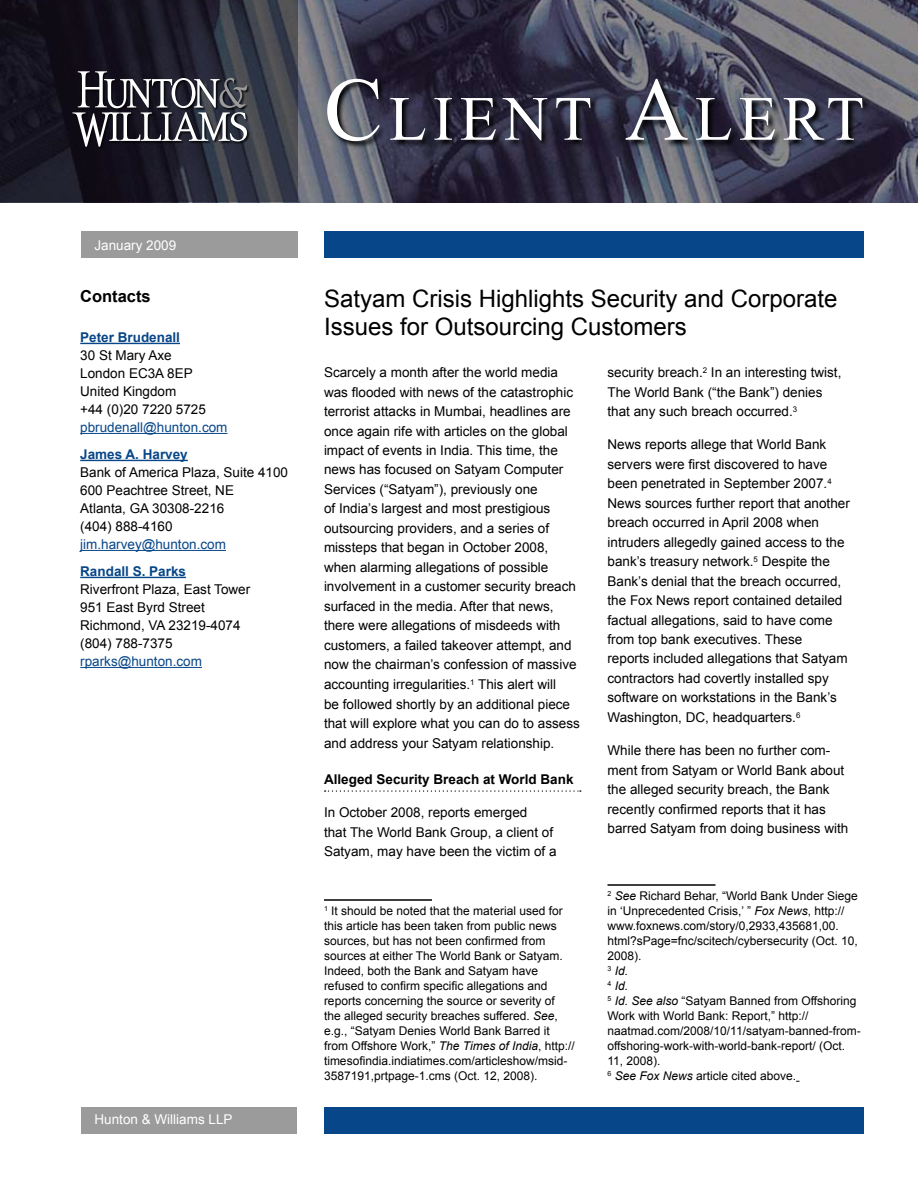
<style>
.page{position:relative;width:918px;height:1188px;background:#fff}
.page>*{position:absolute;margin:0;border:0;box-sizing:border-box;transform-origin:0 0}
.t1{font:63px "Times New Roman";letter-spacing:.1em;color:#fff}
.t2{font:24px/28.5px "Arial";color:#000}
.t3{font:700 16.5px "Arial";color:#000}
.t4{font:13.5px/19.5px "Arial";color:#000}
.t5{font:13.5px "Arial";color:#074688}
.t6{font:700 13.5px "Arial";color:#074688}
.t7{font:700 13.5px "Arial";color:#000}
.t8{font:13.5px "Arial";color:#fff}
.t9{font:12px/15px "Arial";color:#000}
.s1{font-size:90px}
.s2{font-style:italic}
</style>
<div class="page">
<img style="left:298px;top:0;width:620px;height:202px">
<svg style="left:0;top:0;width:298px;height:202px;background:#23222e"></svg>
<div style="left:324px;top:1107px;width:540px;height:27px;background:#074688"></div>
<div style="left:324px;top:231px;width:540px;height:27px;background:#074688"></div>
<div style="left:81px;top:231px;width:217px;height:27px;background:#9b9b9c"></div>
<div style="left:81px;top:1107px;width:216px;height:27px;background:#9b9b9c"></div>
<div style="left:72px;top:72px;width:178px;height:78px;background:#000;opacity:.75"></div>
<svg style="left:72px;top:71px;width:175px;height:76px;background:#505058"></svg>
<svg style="left:326px;top:78px;width:544px;height:71px;background:#334"></svg>
<svg style="left:325px;top:790px;width:256px;height:2px"></svg>
<hr style="left:324px;top:899px;width:108px;height:2px;background:#000">
<hr style="left:608px;top:884px;width:108px;height:2px;background:#000">
<hr style="left:80px;top:343px;width:100px;height:1px;background:#074688">
<hr style="left:80px;top:433px;width:148px;height:1px;background:#074688">
<hr style="left:80px;top:460px;width:108px;height:1px;background:#074688">
<hr style="left:80px;top:550px;width:146px;height:1px;background:#074688">
<hr style="left:80px;top:577px;width:106px;height:1px;background:#074688">
<hr style="left:80px;top:667px;width:122px;height:1px;background:#074688">
<h1 class="t1" style="left:324px;top:76px;width:542px"><span class="s1">C</span>LIENT <span class="s1">A</span>LERT</h1>
<p class="t8" style="left:94px;top:236px;width:83px">January 2009</p>
<p class="t3" style="left:80px;top:285px;width:72px">Contacts</p>
<p class="t6" style="left:80px;top:328px;width:101px">Peter Brudenall</p>
<p class="t4" style="left:80px;top:346px;width:127px;line-height:18px">30 St Mary Axe<br>London EC3A 8EP<br>United Kingdom<br>+44 (0)20 7220 5725</p>
<p class="t5" style="left:80px;top:418px;width:149px">pbrudenall@hunton.com</p>
<p class="t6" style="left:80px;top:445px;width:109px">James A. Harvey</p>
<p class="t4" style="left:80px;top:463px;width:209px;line-height:18px">Bank of America Plaza, Suite 4100<br>600 Peachtree Street, NE<br>Atlanta, GA 30308-2216<br>(404) 888-4160</p>
<p class="t5" style="left:80px;top:535px;width:147px">jim.harvey@hunton.com</p>
<p class="t6" style="left:80px;top:562px;width:107px">Randall S. Parks</p>
<p class="t4" style="left:80px;top:580px;width:172px;line-height:18px">Riverfront Plaza, East Tower<br>951 East Byrd Street<br>Richmond, VA 23219-4074 (804) 788-7375</p>
<p class="t5" style="left:80px;top:652px;width:123px">rparks@hunton.com</p>
<p class="t8" style="left:94px;top:1111px;width:140px">Hunton &amp; Williams LLP</p>
<h2 class="t2" style="left:324px;top:285px;width:515px">Satyam Crisis Highlights Security and Corporate<br>Issues for Outsourcing Customers</h2>
<p class="t4" style="left:324px;top:363px;width:257px">Scarcely a month after the world media was flooded with news of the catastrophic terrorist attacks in Mumbai, headlines are once again rife with articles on the global impact of events in India. This time, the news has focused on Satyam Computer Services (“Satyam”), previously one<br>of India’s largest and most prestigious outsourcing providers, and a series of missteps that began in October 2008, when alarming allegations of possible involvement in a customer security breach surfaced in the media. After that news, there were allegations of misdeeds with customers, a failed takeover attempt, and now the chairman’s confession of massive accounting irregularities.<sup>1</sup> This alert will<br>be followed shortly by an additional piece that will explore what you can do to assess and address your Satyam relationship.</p>
<p class="t7" style="left:324px;top:771px;width:251px">Alleged Security Breach at World Bank</p>
<p class="t4" style="left:324px;top:803px;width:234px">In October 2008, reports emerged<br>that The World Bank Group, a client of<br>Satyam, may have been the victim of a</p>
<p class="t4" style="left:607px;top:363px;width:235px">security breach.<sup>2</sup> In an interesting twist,<br>The World Bank (“the Bank”) denies that any such breach occurred.<sup>3</sup></p>
<p class="t4" style="left:608px;top:435px;width:244px">News reports allege that World Bank servers were first discovered to have been penetrated in September 2007.<sup>4<br></sup>News sources further report that another breach occurred in April 2008 when intruders allegedly gained access to the bank’s treasury network.<sup>5</sup> Despite the Bank’s denial that the breach occurred, the Fox News report contained detailed factual allegations, said to have come from top bank executives. These<br>reports included allegations that Satyam contractors had covertly installed spy software on workstations in the Bank’s Washington, DC, headquarters.<sup>6</sup></p>
<p class="t4" style="left:608px;top:741px;width:242px">While there has been no further com&shy;ment from Satyam or World Bank about the alleged security breach, the Bank recently confirmed reports that it has barred Satyam from doing business with</p>
<p class="t9" style="left:324px;top:903px;width:252px"><sup>1</sup> It should be noted that the material used for this article has been taken from public news sources, but has not been confirmed from sources at either The World Bank or Satyam.<br>Indeed, both the Bank and Satyam have refused to confirm specific allegations and reports concerning the source or severity of<br>the alleged security breaches suffered. <span class="s2">See</span>, e.g., “Satyam Denies World Bank Barred it from Offshore Work,” <span class="s2">The Times of India</span>, http:// timesofindia.indiatimes.com/articleshow/msid-3587191,prtpage-1.cms (Oct. 12, 2008).</p>
<p class="t9" style="left:608px;top:888px;width:255px"><sup>2</sup> <span class="s2">See</span> Richard Behar, “World Bank Under Siege in ‘Unprecedented Crisis,’ ” <span class="s2">Fox News</span>, http:// www.foxnews.com/story/0,2933,435681,00. html?sPage=fnc/scitech/cybersecurity (Oct. 10, 2008).<br><sup>3</sup> <span class="s2">Id.<br></span><sup>4</sup> <span class="s2">Id.<br></span><sup>5</sup> <span class="s2">Id. See also</span> “Satyam Banned from Offshoring Work with World Bank: Report,” http:// naatmad.com/2008/10/11/satyam-banned-from&shy;offshoring-work-with-world-bank-report/ (Oct.<br>11, 2008).<br><sup>6</sup> <span class="s2">See Fox News</span> article cited above.</p>
</div>
